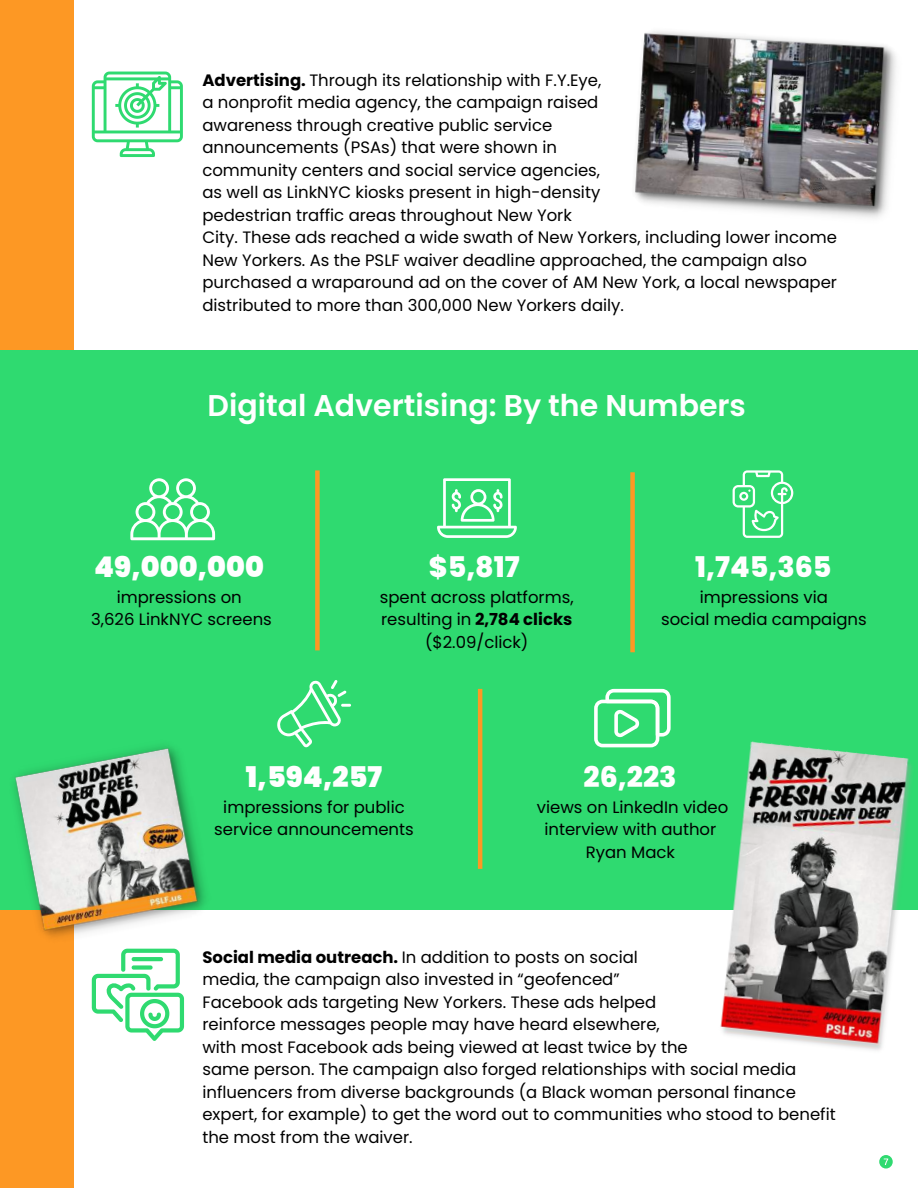
<style>
.page{position:relative;width:918px;height:1188px;background:#fff}
.page>*{position:absolute;margin:0;border:0;box-sizing:border-box;transform-origin:0 0}
.t1{font:600 30px "Poppins";color:#fff}
.t2{font:800 28.5px "Poppins";color:#fff}
.t3{font:900 28.5px "Poppins";color:#fff}
.t4{font:16.5px/22.5px "Poppins";color:#000;text-align:center}
.s1{font-weight:700}
</style>
<div class="page">
<svg style="left:92px;top:952px;width:92px;height:89px"></svg>
<div style="left:0;top:0;width:74px;height:1188px;background:#fd9824"></div>
<img style="left:635px;top:31px;width:261px;height:187px">
<svg style="left:92px;top:72px;width:91px;height:85px"></svg>
<div style="left:0;top:350px;width:918px;height:559px;background:#2fda70"></div>
<svg style="left:277px;top:680px;width:74px;height:67px"></svg>
<svg style="left:437px;top:478px;width:80px;height:60px"></svg>
<svg style="left:733px;top:470px;width:60px;height:68px"></svg>
<svg style="left:130px;top:478px;width:85px;height:62px"></svg>
<svg style="left:594px;top:689px;width:77px;height:58px"></svg>
<div style="left:315px;top:470px;width:5px;height:180px;background:#fd9824"></div>
<div style="left:630px;top:472px;width:5px;height:180px;background:#fd9824"></div>
<hr style="left:478px;top:689px;width:4px;height:180px;background:#fd9824">
<img style="left:716px;top:741px;width:202px;height:310px">
<img style="left:0;top:745px;width:221px;height:207px">
<svg style="left:879px;top:1155px;width:14px;height:14px"></svg>
<p class="t4" style="left:202px;top:69px;width:636px;text-align:left"><span class="s1">Advertising.</span> Through its relationship with F.Y.Eye,<br>a nonprofit media agency, the campaign raised<br>awareness through creative public service<br>announcements (PSAs) that were shown in<br>community centers and social service agencies,<br>as well as LinkNYC kiosks present in high-density<br>pedestrian traffic areas throughout New York<br>City. These ads reached a wide swath of New Yorkers, including lower income New Yorkers. As the PSLF waiver deadline approached, the campaign also purchased a wraparound ad on the cover of AM New York, a local newspaper distributed to more than 300,000 New Yorkers daily.</p>
<h1 class="t1" style="left:208px;top:384px;width:540px">Digital Advertising: By the Numbers</h1>
<h2 class="t3" style="left:94px;top:547px;width:171px">49,000,000</h2>
<p class="t4" style="left:91px;top:586px;width:182px">impressions on<br>3,626 LinkNYC screens</p>
<h2 class="t2" style="left:429px;top:547px;width:92px">$5,817</h2>
<p class="t4" style="left:380px;top:586px;width:195px">spent across platforms, resulting in <span class="s1">2,784 clicks </span>($2.09/click)</p>
<h2 class="t2" style="left:695px;top:547px;width:138px">1,745,365</h2>
<p class="t4" style="left:661px;top:586px;width:207px">impressions via<br>social media campaigns</p>
<h2 class="t3" style="left:246px;top:757px;width:138px">1,594,257</h2>
<p class="t4" style="left:214px;top:796px;width:201px">impressions for public service announcements</p>
<h2 class="t2" style="left:584px;top:757px;width:95px">26,223</h2>
<p class="t4" style="left:537px;top:796px;width:193px">views on LinkedIn video interview with author<br>Ryan Mack</p>
<p class="t4" style="left:202px;top:946px;width:635px;text-align:left"><span class="s1">Social media outreach.</span> In addition to posts on social<br>media, the campaign also invested in “geofenced”<br>Facebook ads targeting New Yorkers. These ads helped<br>reinforce messages people may have heard elsewhere,<br>with most Facebook ads being viewed at least twice by the<br>same person. The campaign also forged relationships with social media influencers from diverse backgrounds (a Black woman personal finance expert, for example) to get the word out to communities who stood to benefit the most from the waiver.</p>
</div>
